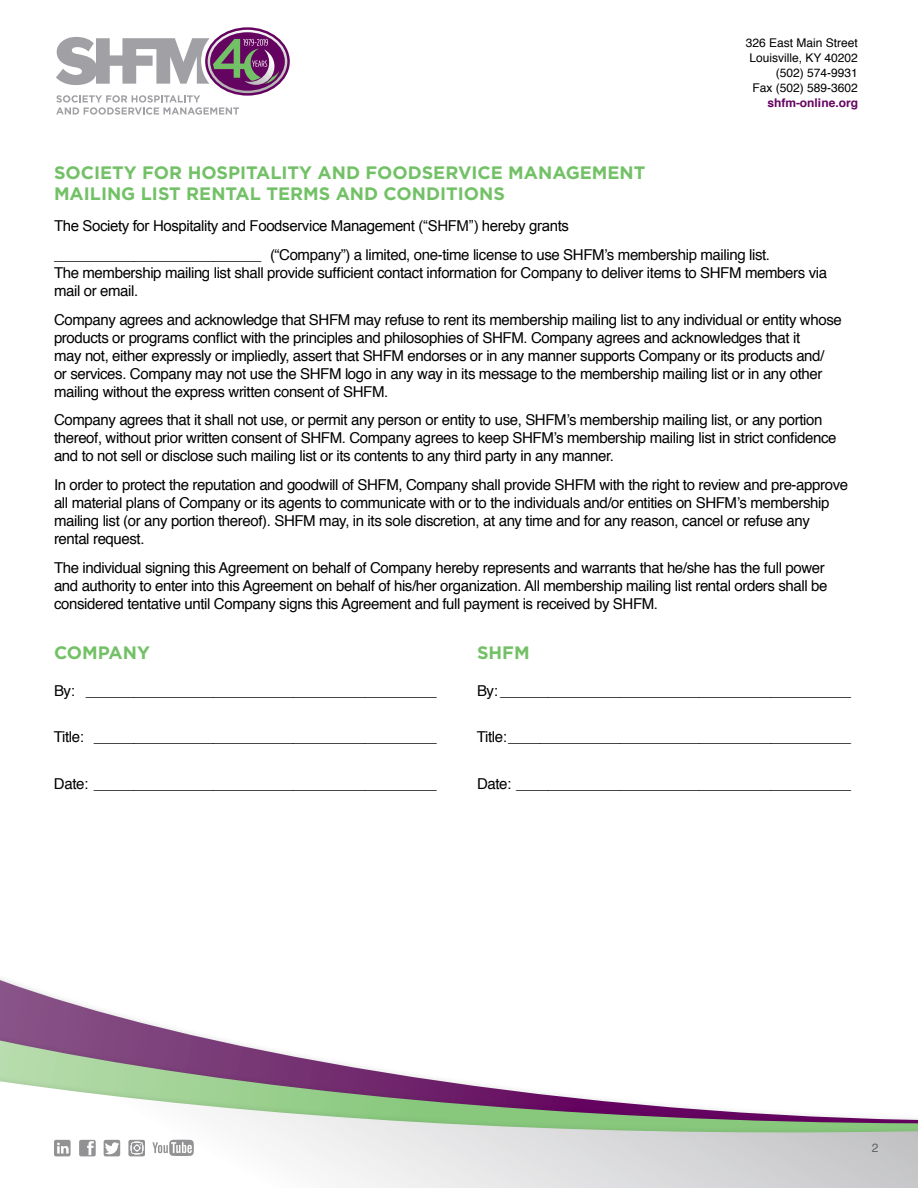
<style>
.page{position:relative;width:918px;height:1188px;background:#fff}
.page>*{position:absolute;margin:0;border:0;box-sizing:border-box;transform-origin:0 0}
.t1{font:700 18px/21px "Gotham";color:#73c167}
.t2{font:15px/18px "Helvetica";letter-spacing:-.025em;color:#000}
.t3{font:15px "Arial";letter-spacing:-.025em;color:#000}
.t4{font:12px/15px "Helvetica";color:#000;text-align:right}
.t5{font:700 12px "Helvetica";color:#650360}
.t6{font:12px "Helvetica";color:#636265}
</style>
<div class="page">
<div style="left:0;top:988px;width:918px;height:200px;background:#000;opacity:.2"></div>
<svg style="left:0;top:1040px;width:918px;height:7px"></svg>
<div style="left:0;top:1047px;width:918px;height:141px;background:#000;opacity:.2"></div>
<svg style="left:0;top:1081px;width:918px;height:107px"></svg>
<svg style="left:104px;top:1140px;width:16px;height:16px"></svg>
<img style="left:128px;top:1140px;width:17px;height:16px">
<svg style="left:152px;top:1140px;width:42px;height:16px"></svg>
<svg style="left:79px;top:1140px;width:17px;height:16px"></svg>
<svg style="left:54px;top:1140px;width:17px;height:16px"></svg>
<div style="left:205px;top:27px;width:85px;height:69px;border:4px solid #650360;border-radius:50%"></div>
<svg style="left:56px;top:30px;width:231px;height:85px"></svg>
<p class="t4" style="left:746px;top:36px;width:114px">326 East Main Street<br>Louisville, KY 40202 (502) 574-9931<br>Fax (502) 589-3602</p>
<p class="t5" style="left:767px;top:93px;width:92px">shfm-online.org</p>
<p class="t1" style="left:54px;top:162px;width:593px">SOCIETY FOR HOSPITALITY AND FOODSERVICE MANAGEMENT<br>MAILING LIST RENTAL TERMS AND CONDITIONS</p>
<p class="t3" style="left:54px;top:216px;width:517px">The Society for Hospitality and Foodservice Management (“SHFM”) hereby grants</p>
<p class="t2" style="left:54px;top:246px;width:775px">__________________________ (“Company”) a limited, one-time license to use SHFM’s membership mailing list.<br>The membership mailing list shall provide sufficient contact information for Company to deliver items to SHFM members via mail or email.</p>
<p class="t2" style="left:54px;top:311px;width:789px">Company agrees and acknowledge that SHFM may refuse to rent its membership mailing list to any individual or entity whose products or programs conflict with the principles and philosophies of SHFM. Company agrees and acknowledges that it<br>may not, either expressly or impliedly, assert that SHFM endorses or in any manner supports Company or its products and/<br>or services. Company may not use the SHFM logo in any way in its message to the membership mailing list or in any other mailing without the express written consent of SHFM.</p>
<p class="t2" style="left:54px;top:412px;width:784px">Company agrees that it shall not use, or permit any person or entity to use, SHFM’s membership mailing list, or any portion thereof, without prior written consent of SHFM. Company agrees to keep SHFM’s membership mailing list in strict confidence and to not sell or disclose such mailing list or its contents to any third party in any manner.</p>
<p class="t2" style="left:54px;top:476px;width:796px">In order to protect the reputation and goodwill of SHFM, Company shall provide SHFM with the right to review and pre-approve all material plans of Company or its agents to communicate with or to the individuals and/or entities on SHFM’s membership mailing list (or any portion thereof). SHFM may, in its sole discretion, at any time and for any reason, cancel or refuse any rental request.</p>
<p class="t2" style="left:54px;top:559px;width:775px">The individual signing this Agreement on behalf of Company hereby represents and warrants that he/she has the full power and authority to enter into this Agreement on behalf of his/her organization. All membership mailing list rental orders shall be considered tentative until Company signs this Agreement and full payment is received by SHFM.</p>
<p class="t1" style="left:54px;top:642px;width:97px">COMPANY</p>
<p class="t1" style="left:477px;top:642px;width:54px">SHFM</p>
<p class="t2" style="left:54px;top:682px;width:384px">By: ____________________________________________</p>
<p class="t2" style="left:477px;top:682px;width:376px">By: ____________________________________________</p>
<p class="t2" style="left:54px;top:728px;width:384px">Title: ___________________________________________</p>
<p class="t2" style="left:477px;top:728px;width:376px">Title:___________________________________________</p>
<p class="t2" style="left:54px;top:775px;width:384px">Date: ___________________________________________</p>
<p class="t2" style="left:477px;top:775px;width:376px">Date: __________________________________________</p>
<p class="t6" style="left:872px;top:1139px;width:8px">2</p>
</div>
